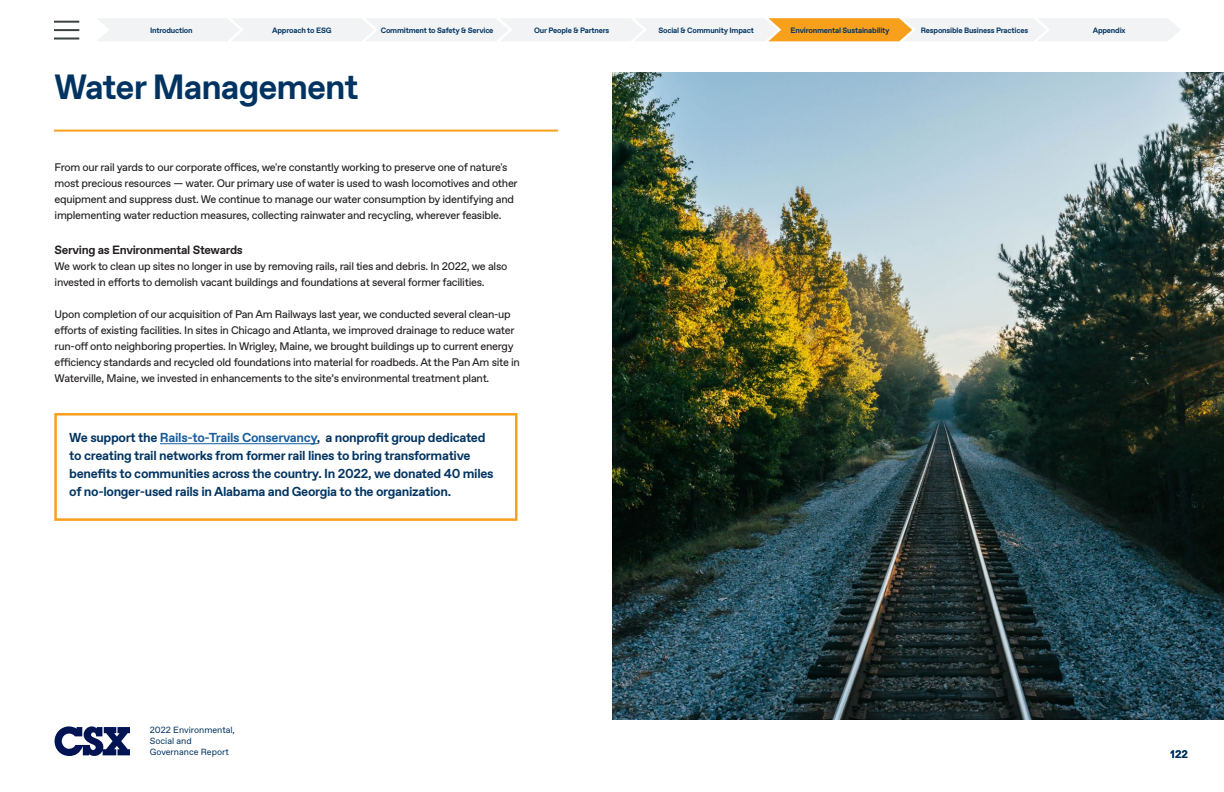
<style>
.page{position:relative;width:1224px;height:792px;background:#fff}
.page>*{position:absolute;margin:0;border:0;box-sizing:border-box;transform-origin:0 0}
.t1{font:700 35px "ABC Favorit";letter-spacing:-.03em;color:#003361}
.t2{font:700 13px/18px "ABC Favorit";letter-spacing:-.025em;color:#003361}
.t3{font:700 12px "ABC Favorit";letter-spacing:-.025em;color:#231f20}
.t4{font:11px/16px "ABC Favorit";letter-spacing:-.025em;color:#231f20}
.t5{font:700 11px "ABC Favorit";color:#003361}
.t6{font:9px/10.8px "ABC Favorit";color:#003361}
.t7{font:700 7.7px "ABC Favorit";letter-spacing:-.025em;color:#003361}
.s1{color:#175d9e}
</style>
<div class="page">
<svg style="left:55px;top:726px;width:75px;height:30px"></svg>
<hr style="left:54px;top:29px;width:25px;height:2px;background:#394342">
<hr style="left:54px;top:21px;width:25px;height:2px;background:#394342">
<hr style="left:54px;top:38px;width:25px;height:2px;background:#394342">
<hr style="left:54px;top:130px;width:504px;height:2px;background:#f89f1c">
<hr style="left:160px;top:443px;width:157px;height:1px;background:#175d9e">
<div style="left:54px;top:413px;width:464px;height:108px;border:2px solid #f89f1c"></div>
<img style="left:612px;top:72px;width:612px;height:648px">
<svg style="left:98px;top:18px;width:1082px;height:23px"></svg>
<p class="t7" style="left:150px;top:26px;width:44px">Introduction</p>
<p class="t7" style="left:272px;top:26px;width:61px">Approach to ESG</p>
<p class="t7" style="left:381px;top:26px;width:114px">Commitment to Safety &amp; Service</p>
<p class="t7" style="left:534px;top:26px;width:77px">Our People &amp; Partners</p>
<p class="t7" style="left:658px;top:26px;width:97px">Social &amp; Community Impact</p>
<p class="t7" style="left:921px;top:26px;width:109px">Responsible Business Practices</p>
<p class="t7" style="left:1093px;top:26px;width:34px">Appendix</p>
<p class="t7" style="left:791px;top:26px;width:100px">Environmental Sustainability</p>
<p class="t1" style="left:54px;top:66px;width:306px">Water Management</p>
<p class="t4" style="left:55px;top:160px;width:465px">From our rail yards to our corporate offices, we're constantly working to preserve one of nature's most precious resources — water. Our primary use of water is used to wash locomotives and other equipment and suppress dust. We continue to manage our water consumption by identifying and implementing water reduction measures, collecting rainwater and recycling, wherever feasible.</p>
<p class="t3" style="left:55px;top:243px;width:190px">Serving as Environmental Stewards</p>
<p class="t4" style="left:55px;top:259px;width:454px">We work to clean up sites no longer in use by removing rails, rail ties and debris. In 2022, we also invested in efforts to demolish vacant buildings and foundations at several former facilities.</p>
<p class="t4" style="left:55px;top:307px;width:467px">Upon completion of our acquisition of Pan Am Railways last year, we conducted several clean-up efforts of existing facilities. In sites in Chicago and Atlanta, we improved drainage to reduce water run-off onto neighboring properties. In Wrigley, Maine, we brought buildings up to current energy efficiency standards and recycled old foundations into material for roadbeds. At the Pan Am site in Waterville, Maine, we invested in enhancements to the site’s environmental treatment plant.</p>
<p class="t2" style="left:69px;top:429px;width:426px">We support the <span class="s1">Rails-to-Trails Conservancy</span>, a nonprofit group dedicated to creating trail networks from former rail lines to bring transformative benefits to communities across the country. In 2022, we donated 40 miles of no-longer-used rails in Alabama and Georgia to the organization.</p>
<p class="t6" style="left:150px;top:725px;width:87px">2022 Environmental,<br>Social and<br>Governance Report</p>
<p class="t5" style="left:1171px;top:748px;width:19px">122</p>
</div>
